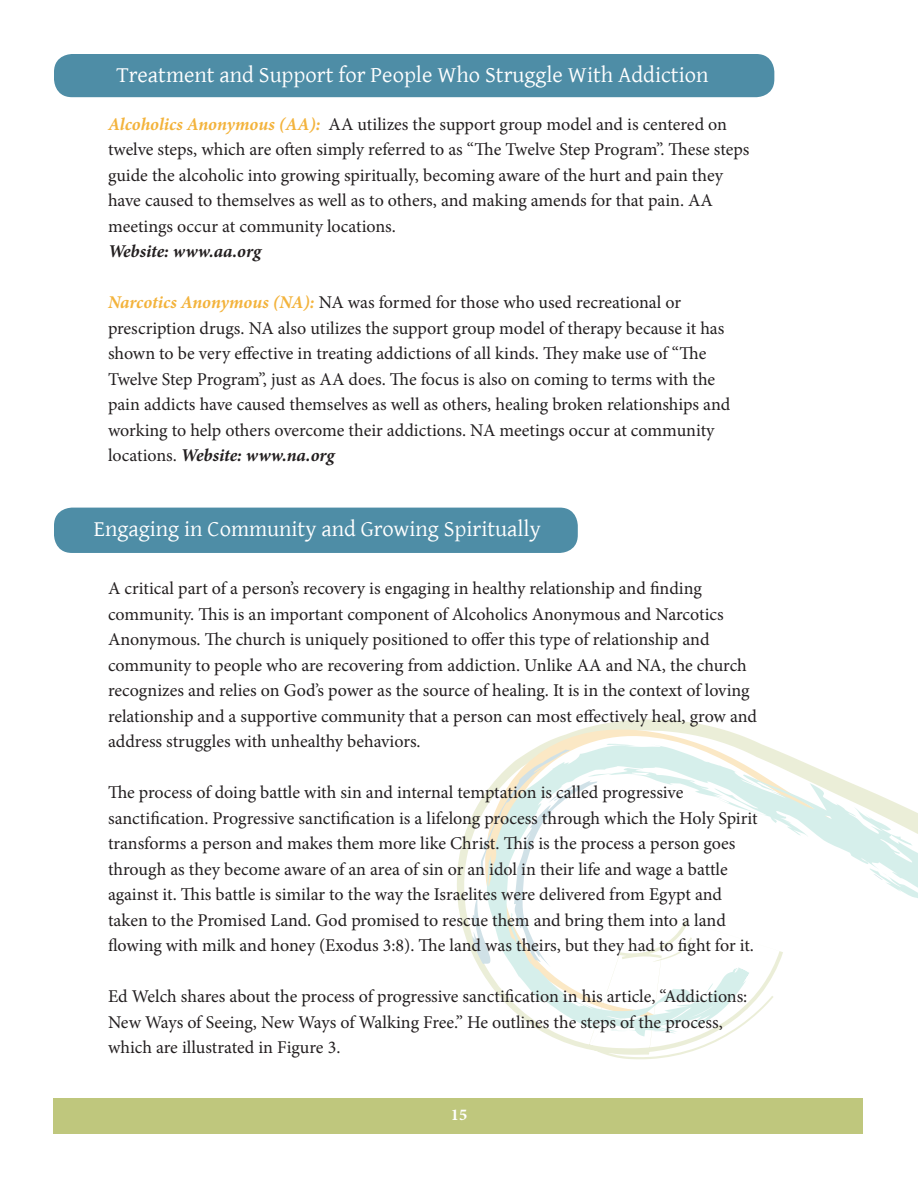
<style>
.page{position:relative;width:918px;height:1188px;background:#fff}
.page>*{position:absolute;margin:0;border:0;box-sizing:border-box;transform-origin:0 0}
.t1{font:22.5px "Gentium";color:#fff}
.t2{font:18px/25.5px "Minion Pro";letter-spacing:-.005em;color:#231f20}
.t3{font:700 16.5px "Minion Pro";color:#fff}
.s1{font-weight:700;font-style:italic;color:#f3b33c}
.s2{font-weight:700;font-style:italic}
</style>
<div class="page">
<div style="left:54px;top:1099px;width:809px;height:35px;background:#bfc77d"></div>
<div style="left:54px;top:54px;width:720px;height:43px;background:#4e8da6;border-radius:18px"></div>
<svg style="left:457px;top:817px;width:15px;height:136px"></svg>
<svg style="left:487px;top:726px;width:431px;height:334px"></svg>
<svg style="left:873px;top:872px;width:15px;height:8px"></svg>
<svg style="left:472px;top:749px;width:126px;height:218px"></svg>
<div style="left:54px;top:508px;width:524px;height:45px;background:#4e8da6;border-radius:18px"></div>
<p class="t1" style="left:117px;top:58px;width:593px">Treatment and Support for People Who Struggle With Addiction</p>
<p class="t2" style="left:108px;top:111px;width:643px"><span class="s1">Alcoholics Anonymous (AA):</span> AA utilizes the support group model and is centered on twelve steps, which are often simply referred to as “The Twelve Step Program”. These steps guide the alcoholic into growing spiritually, becoming aware of the hurt and pain they have caused to themselves as well as to others, and making amends for that pain. AA meetings occur at community locations.<br><span class="s2">Website: www.aa.org</span></p>
<p class="t2" style="left:108px;top:290px;width:624px"><span class="s1">Narcotics Anonymous (NA):</span> NA was formed for those who used recreational or prescription drugs. NA also utilizes the support group model of therapy because it has shown to be very effective in treating addictions of all kinds. They make use of “The Twelve Step Program”, just as AA does. The focus is also on coming to terms with the pain addicts have caused themselves as well as others, healing broken relationships and working to help others overcome their addictions. NA meetings occur at community locations. <span class="s2">Website: www.na.org</span></p>
<p class="t1" style="left:94px;top:512px;width:448px">Engaging in Community and Growing Spiritually</p>
<p class="t2" style="left:108px;top:576px;width:651px">A critical part of a person’s recovery is engaging in healthy relationship and finding community. This is an important component of Alcoholics Anonymous and Narcotics Anonymous. The church is uniquely positioned to offer this type of relationship and community to people who are recovering from addiction. Unlike AA and NA, the church recognizes and relies on God’s power as the source of healing. It is in the context of loving relationship and a supportive community that a person can most effectively heal, grow and address struggles with unhealthy behaviors.</p>
<p class="t2" style="left:108px;top:780px;width:651px">The process of doing battle with sin and internal temptation is called progressive sanctification. Progressive sanctification is a lifelong process through which the Holy Spirit transforms a person and makes them more like Christ. This is the process a person goes through as they become aware of an area of sin or an idol in their life and wage a battle against it. This battle is similar to the way the Israelites were delivered from Egypt and taken to the Promised Land. God promised to rescue them and bring them into a land flowing with milk and honey (Exodus 3:8). The land was theirs, but they had to fight for it.</p>
<p class="t2" style="left:108px;top:984px;width:641px">Ed Welch shares about the process of progressive sanctification in his article, “Addictions:<br>New Ways of Seeing, New Ways of Walking Free.” He outlines the steps of the process, which are illustrated in Figure 3.</p>
<p class="t3" style="left:451px;top:1104px;width:18px">15</p>
</div>
